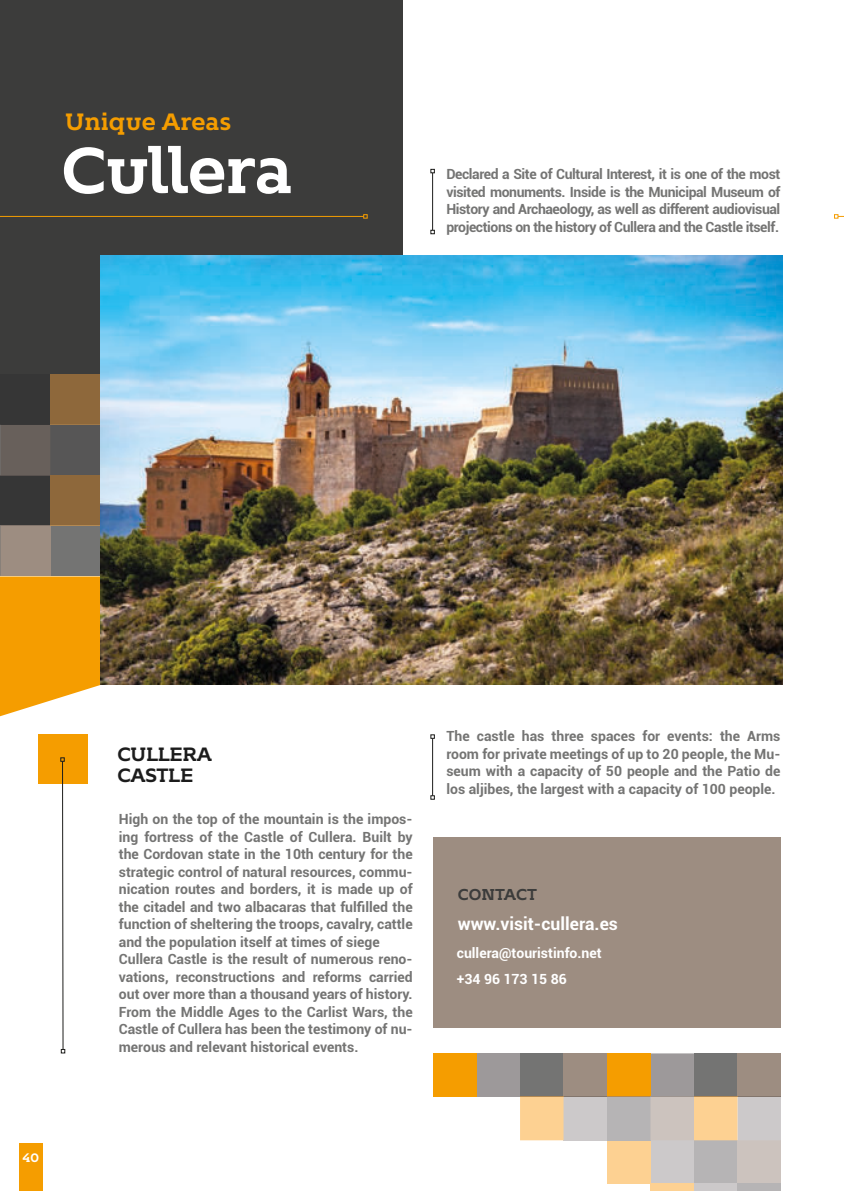
<style>
.page{position:relative;width:844px;height:1191px;background:#fff}
.page>*{position:absolute;margin:0;border:0;box-sizing:border-box;transform-origin:0 0}
.t1{font:700 64.75px "Kontrapunkt Bob";letter-spacing:-.02em;color:#fff}
.t2{font:700 23.62px "Kontrapunkt Bob";color:#f59d00}
.t3{font:700 19.25px/21px "Kontrapunkt Bob";letter-spacing:-.02em;color:#1c1c1c}
.t4{font:700 17.5px "Roboto";color:#fff}
.t5{font:700 15.75px "Kontrapunkt Bob";color:#3c3c3b}
.t6{font:700 14px/17.5px "Roboto";color:#747473;text-align:justify}
.t7{font:700 14px/25.9px "Roboto";color:#fff}
.t8{font:700 12.25px "Kontrapunkt Bob";color:#fff}
</style>
<div class="page">
<div style="left:19px;top:1143px;width:24px;height:48px;background:#f59d00"></div>
<div style="left:0;top:0;width:402px;height:576px;background:#3c3c3b"></div>
<svg style="left:0;top:576px;width:101px;height:140px;fill:#f59d00"></svg>
<hr style="left:0;top:216px;width:363px;height:1px;background:#f59d00">
<svg style="left:363px;top:214px;width:4px;height:5px"></svg>
<div style="left:50px;top:525px;width:51px;height:51px;background:#747473"></div>
<div style="left:0;top:525px;width:50px;height:51px;background:#9d8d81"></div>
<div style="left:50px;top:425px;width:51px;height:50px;background:#575656"></div>
<div style="left:0;top:425px;width:50px;height:50px;background:#68605b"></div>
<div style="left:0;top:475px;width:50px;height:50px;background:#363636"></div>
<div style="left:50px;top:475px;width:51px;height:50px;background:#8e683b"></div>
<div style="left:0;top:374px;width:50px;height:51px;background:#363636"></div>
<div style="left:50px;top:374px;width:51px;height:51px;background:#8e683b"></div>
<div style="left:38px;top:734px;width:49px;height:50px;background:#f59d00"></div>
<hr style="left:62px;top:761px;width:1px;height:288px;background:#1d1d1b">
<svg style="left:60px;top:757px;width:5px;height:4px"></svg>
<svg style="left:61px;top:1049px;width:4px;height:4px"></svg>
<hr style="left:432px;top:173px;width:1px;height:57px;background:#1d1d1b">
<svg style="left:430px;top:169px;width:4px;height:4px"></svg>
<svg style="left:430px;top:230px;width:4px;height:4px"></svg>
<div style="left:432px;top:837px;width:348px;height:190px;background:#9d8d81"></div>
<div style="left:650px;top:1053px;width:43px;height:43px;background:#9d999a"></div>
<div style="left:693px;top:1053px;width:44px;height:43px;background:#747473"></div>
<div style="left:737px;top:1053px;width:43px;height:43px;background:#9d8d81"></div>
<div style="left:607px;top:1053px;width:43px;height:43px;background:#f59d00"></div>
<div style="left:476px;top:1053px;width:44px;height:43px;background:#9d999a"></div>
<div style="left:520px;top:1053px;width:43px;height:43px;background:#747473"></div>
<div style="left:563px;top:1053px;width:44px;height:43px;background:#9d8d81"></div>
<div style="left:433px;top:1053px;width:43px;height:43px;background:#f59d00"></div>
<div style="left:650px;top:1140px;width:43px;height:43px;background:#ccc9ca"></div>
<div style="left:693px;top:1140px;width:44px;height:43px;background:#b6b4b5"></div>
<div style="left:737px;top:1140px;width:43px;height:43px;background:#ccc3be"></div>
<div style="left:607px;top:1140px;width:43px;height:43px;background:#fdd192"></div>
<div style="left:563px;top:1096px;width:44px;height:44px;background:#ccc9ca"></div>
<div style="left:607px;top:1096px;width:43px;height:44px;background:#b6b4b5"></div>
<svg style="left:650px;top:1096px;width:130px;height:44px"></svg>
<div style="left:520px;top:1096px;width:43px;height:44px;background:#fdd192"></div>
<div style="left:693px;top:1183px;width:44px;height:8px;background:#ccc9ca"></div>
<div style="left:737px;top:1183px;width:43px;height:8px;background:#b6b4b5"></div>
<div style="left:650px;top:1183px;width:43px;height:8px;background:#fdd192"></div>
<svg style="left:834px;top:214px;width:9px;height:5px"></svg>
<img style="left:101px;top:256px;width:681px;height:429px">
<hr style="left:432px;top:738px;width:1px;height:57px;background:#1d1d1b">
<svg style="left:430px;top:734px;width:4px;height:4px"></svg>
<svg style="left:430px;top:795px;width:4px;height:4px"></svg>
<h2 class="t2" style="left:65px;top:108px;width:167px">Unique Areas</h2>
<h1 class="t1" style="left:61px;top:133px;width:233px">Cullera</h1>
<p class="t6" style="left:446px;top:167px;width:335px">Declared a Site of Cultural Interest, it is one of the most visited monuments. Inside is the Municipal Museum of History and Archaeology, as well as different audiovisual projections on the history of Cullera and the Castle itself.</p>
<p class="t8" style="left:23px;top:1150px;width:18px">40</p>
<h3 class="t3" style="left:117px;top:743px;width:96px">CULLERA<br>CASTLE</h3>
<p class="t6" style="left:119px;top:811px;width:295px;text-align:left">High on the top of the mountain is the impos&shy;ing fortress of the Castle of Cullera. Built by the Cordovan state in the 10th century for the strategic control of natural resources, commu&shy;nication routes and borders, it is made up of the citadel and two albacaras that fulfilled the function of sheltering the troops, cavalry, cattle and the population itself at times of siege Cullera Castle is the result of numerous reno&shy;vations, reconstructions and reforms carried out over more than a thousand years of history.<br>From the Middle Ages to the Carlist Wars, the Castle of Cullera has been the testimony of nu&shy;merous and relevant historical events.</p>
<p class="t6" style="left:446px;top:728px;width:335px">The castle has three spaces for events: the Arms room for private meetings of up to 20 people, the Mu&shy;seum with a capacity of 50 people and the Patio de los aljibes, the largest with a capacity of 100 people.</p>
<p class="t5" style="left:457px;top:885px;width:81px">CONTACT</p>
<p class="t4" style="left:457px;top:916px;width:161px">www.visit-cullera.es</p>
<p class="t7" style="left:456px;top:941px;width:146px">cullera@touristinfo.net +34 96 173 15 86</p>
</div>
